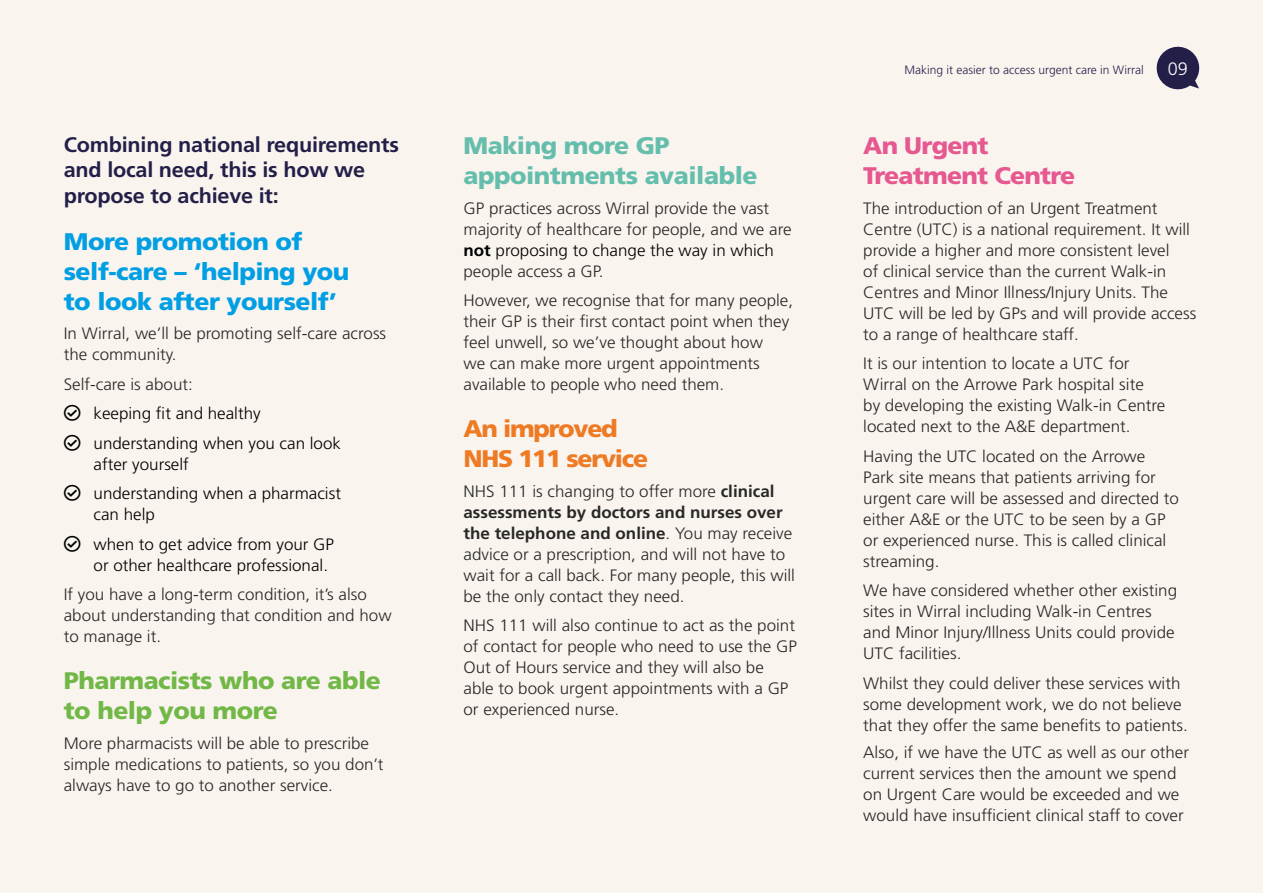
<style>
.page{position:relative;width:1263px;height:893px;background:#faf4ef}
.page>*{position:absolute;margin:0;border:0;box-sizing:border-box;transform-origin:0 0}
.t1{font:900 24px/30px "Frutiger LT Std";letter-spacing:-.02em;color:#009fe3}
.t2{font:900 24px/30px "Frutiger LT Std";letter-spacing:-.02em;color:#72b847}
.t3{font:900 24px/30px "Frutiger LT Std";letter-spacing:-.02em;color:#65beac}
.t4{font:900 24px/30px "Frutiger LT Std";letter-spacing:-.05em;color:#ee7a24}
.t5{font:900 24px/30px "Frutiger LT Std";letter-spacing:-.03em;color:#e55890}
.t6{font:700 21px/25.5px "Frutiger LT Std";letter-spacing:-.01em;color:#241f48}
.t7{font:300 18px "Frutiger LT Std";color:#fff}
.t8{font:300 16.5px/21px "Frutiger LT Std";color:#282827}
.t9{font:300 16.5px/29.5px "Frutiger LT Std";color:#000}
.t10{font:300 12px "Frutiger LT Std";color:#241f48}
.s1{font-weight:700;color:#000}
.s2{color:#000}
.s3{font-weight:700}
</style>
<div class="page">
<svg style="left:1156px;top:46px;width:44px;height:44px"></svg>
<p class="t6" style="left:64px;top:132px;width:337px">Combining national requirements and local need, this is how we propose to achieve it:</p>
<h1 class="t1" style="left:64px;top:226px;width:287px">More promotion of self-care – ‘helping you to look after yourself’</h1>
<p class="t8" style="left:64px;top:323px;width:324px">In Wirral, we’ll be promoting self-care across the community.</p>
<p class="t8" style="left:64px;top:374px;width:131px">Self-care is about:</p>
<p class="t9" style="left:94px;top:399px;width:249px">keeping fit and healthy understanding when you can look</p>
<p class="t9" style="left:94px;top:450px;width:249px">after yourself<br>understanding when a pharmacist</p>
<p class="t9" style="left:94px;top:500px;width:242px">can help<br>when to get advice from your GP</p>
<p class="t9" style="left:94px;top:551px;width:236px">or other healthcare professional.</p>
<p class="t8" style="left:64px;top:584px;width:329px">If you have a long-term condition, it’s also about understanding that condition and how to manage it.</p>
<h1 class="t2" style="left:64px;top:666px;width:319px">Pharmacists who are able to help you more</h1>
<p class="t8" style="left:64px;top:733px;width:321px">More pharmacists will be able to prescribe simple medications to patients, so you don’t always have to go to another service.</p>
<h1 class="t3" style="left:463px;top:131px;width:295px">Making more GP appointments available</h1>
<p class="t8" style="left:463px;top:198px;width:329px">GP practices across Wirral provide the vast majority of healthcare for people, and we are <span class="s1">not</span> <span class="s2">proposing to change the way in which </span>people access a GP.</p>
<p class="t8" style="left:463px;top:290px;width:331px">However, we recognise that for many people, their GP is their first contact point when they feel unwell, so we’ve thought about how<br>we can make more urgent appointments available to people who need them.</p>
<h1 class="t4" style="left:463px;top:414px;width:186px">An improved<br>NHS 111 service</h1>
<p class="t8" style="left:463px;top:481px;width:333px">NHS 111 is changing to offer more <span class="s3">clinical assessments by doctors and nurses over the telephone and online</span>. You may receive advice or a prescription, and will not have to wait for a call back. For many people, this will be the only contact they need.</p>
<p class="t8" style="left:463px;top:615px;width:335px">NHS 111 will also continue to act as the point of contact for people who need to use the GP Out of Hours service and they will also be able to book urgent appointments with a GP or experienced nurse.</p>
<p class="t10" style="left:904px;top:63px;width:241px">Making it easier to access urgent care in Wirral</p>
<p class="t7" style="left:1168px;top:58px;width:22px">09</p>
<h1 class="t5" style="left:863px;top:131px;width:214px">An Urgent<br>Treatment Centre</h1>
<p class="t8" style="left:863px;top:198px;width:335px">The introduction of an Urgent Treatment Centre (UTC) is a national requirement. It will provide a higher and more consistent level<br>of clinical service than the current Walk-in Centres and Minor Illness/Injury Units. The UTC will be led by GPs and will provide access to a range of healthcare staff.</p>
<p class="t8" style="left:863px;top:353px;width:304px">It is our intention to locate a UTC for Wirral on the Arrowe Park hospital site<br>by developing the existing Walk-in Centre located next to the A&amp;E department.</p>
<p class="t8" style="left:863px;top:446px;width:317px">Having the UTC located on the Arrowe Park site means that patients arriving for urgent care will be assessed and directed to either A&amp;E or the UTC to be seen by a GP or experienced nurse. This is called clinical streaming.</p>
<p class="t8" style="left:863px;top:580px;width:315px">We have considered whether other existing sites in Wirral including Walk-in Centres and Minor Injury/Illness Units could provide UTC facilities.</p>
<p class="t8" style="left:863px;top:673px;width:326px">Whilst they could deliver these services with some development work, we do not believe that they offer the same benefits to patients.</p>
<p class="t8" style="left:863px;top:742px;width:327px">Also, if we have the UTC as well as our other current services then the amount we spend on Urgent Care would be exceeded and we would have insufficient clinical staff to cover</p>
</div>
